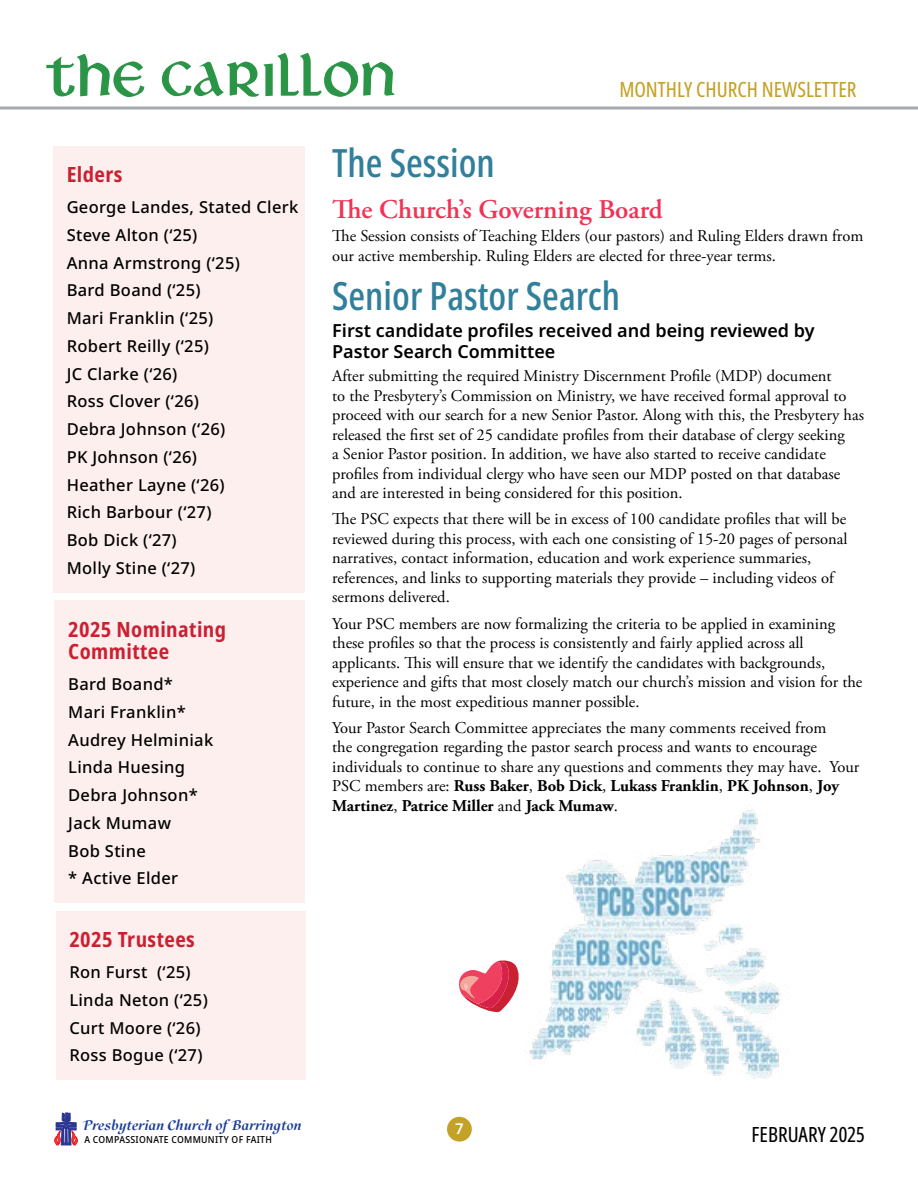
<style>
.page{position:relative;width:918px;height:1188px;background:#fff}
.page>*{position:absolute;margin:0;border:0;box-sizing:border-box;transform-origin:0 0}
.t1{font:50.55px "Libra MN";color:#2a9546}
.t2{font:500 extra-condensed 39px "Noto Sans";color:#31809b}
.t3{font:600 27px "Adobe Garamond Pro";color:#f13356}
.t4{font:700 condensed 21px/22.5px "Noto Sans";letter-spacing:.02em;color:#ca2032}
.t5{font:extra-condensed 21px "Noto Sans";color:#c4a127}
.t6{font:extra-condensed 21px "Noto Sans";color:#000}
.t7{font:600 18px/21px "Noto Sans";color:#000}
.t8{font:16.5px/19.5px "Adobe Garamond Pro";color:#000}
.t9{font:500 16.5px/27.8px "Noto Sans";letter-spacing:.02em;color:#000}
.t10{font:italic 700 15.15px "Scrivano";color:#1c3e94}
.t11{font:600 14.85px "Noto Sans";color:#fff}
.t12{font:500 semi-condensed 9.6px "Noto Sans";letter-spacing:.03em;color:#000}
.s1{font-weight:700}
</style>
<div class="page">
<svg style="left:55px;top:1113px;width:23px;height:32px"></svg>
<div style="left:447px;top:1117px;width:25px;height:25px;background:#c4a127;border-radius:50%"></div>
<svg style="left:0;top:106px;width:918px;height:4px;background:#bcbec0"></svg>
<div style="left:53px;top:146px;width:252px;height:56px;background:#fcefed"></div>
<div style="left:53px;top:182px;width:252px;height:50px;background:#fcefed"></div>
<div style="left:53px;top:210px;width:252px;height:49px;background:#fcefed"></div>
<div style="left:53px;top:238px;width:252px;height:49px;background:#fcefed"></div>
<div style="left:53px;top:265px;width:252px;height:50px;background:#fcefed"></div>
<div style="left:53px;top:293px;width:252px;height:50px;background:#fcefed"></div>
<div style="left:53px;top:321px;width:252px;height:49px;background:#fcefed"></div>
<div style="left:53px;top:349px;width:252px;height:49px;background:#fcefed"></div>
<div style="left:53px;top:376px;width:252px;height:50px;background:#fcefed"></div>
<div style="left:53px;top:404px;width:252px;height:50px;background:#fcefed"></div>
<div style="left:53px;top:432px;width:252px;height:49px;background:#fcefed"></div>
<div style="left:53px;top:460px;width:252px;height:49px;background:#fcefed"></div>
<div style="left:53px;top:487px;width:252px;height:50px;background:#fcefed"></div>
<div style="left:53px;top:515px;width:252px;height:50px;background:#fcefed"></div>
<div style="left:53px;top:543px;width:252px;height:49px;background:#fcefed"></div>
<div style="left:55px;top:601px;width:250px;height:78px;background:#fcefed"></div>
<div style="left:55px;top:659px;width:250px;height:50px;background:#fcefed"></div>
<div style="left:55px;top:687px;width:250px;height:49px;background:#fcefed"></div>
<div style="left:55px;top:715px;width:250px;height:49px;background:#fcefed"></div>
<div style="left:55px;top:742px;width:250px;height:50px;background:#fcefed"></div>
<div style="left:55px;top:770px;width:250px;height:50px;background:#fcefed"></div>
<div style="left:55px;top:798px;width:250px;height:49px;background:#fcefed"></div>
<div style="left:55px;top:826px;width:250px;height:49px;background:#fcefed"></div>
<div style="left:55px;top:853px;width:250px;height:50px;background:#fcefed"></div>
<div style="left:56px;top:911px;width:249px;height:56px;background:#fcefed"></div>
<div style="left:56px;top:947px;width:249px;height:50px;background:#fcefed"></div>
<div style="left:56px;top:975px;width:249px;height:49px;background:#fcefed"></div>
<div style="left:56px;top:1003px;width:249px;height:49px;background:#fcefed"></div>
<div style="left:56px;top:1030px;width:249px;height:50px;background:#fcefed"></div>
<img style="left:529px;top:810px;width:252px;height:269px">
<svg style="left:459px;top:960px;width:60px;height:53px"></svg>
<h1 class="t1" style="left:45px;top:44px;width:353px">The Carillon</h1>
<p class="t5" style="left:619px;top:75px;width:239px">MONTHLY CHURCH NEWSLETTER</p>
<p class="t4" style="left:67px;top:164px;width:57px">Elders</p>
<p class="t9" style="left:67px;top:194px;width:233px">George Landes, Stated Clerk<br>Steve Alton (‘25)<br>Anna Armstrong (‘25)<br>Bard Boand (‘25)<br>Mari Franklin (‘25)<br>Robert Reilly (‘25)<br>JC Clarke (‘26)<br>Ross Clover (‘26)<br>Debra Johnson (‘26)<br>PK Johnson (‘26)<br>Heather Layne (‘26)<br>Rich Barbour (‘27)<br>Bob Dick (‘27)<br>Molly Stine (‘27)</p>
<p class="t4" style="left:68px;top:618px;width:160px">2025 Nominating<br>Committee</p>
<p class="t9" style="left:68px;top:671px;width:147px">Bard Boand*<br>Mari Franklin*<br>Audrey Helminiak<br>Linda Huesing<br>Debra Johnson*<br>Jack Mumaw<br>Bob Stine<br>* Active Elder</p>
<p class="t4" style="left:69px;top:929px;width:127px">2025 Trustees</p>
<p class="t9" style="left:69px;top:959px;width:140px">Ron Furst (‘25)<br>Linda Neton (‘25)<br>Curt Moore (‘26)<br>Ross Bogue (‘27)</p>
<p class="t10" style="left:83px;top:1116px;width:220px">Presbyterian Church of Barrington</p>
<p class="t12" style="left:84px;top:1133px;width:189px">A COMPASSIONATE COMMUNITY OF FAITH</p>
<h2 class="t2" style="left:332px;top:136px;width:164px">The Session</h2>
<h3 class="t3" style="left:332px;top:193px;width:332px">The Church’s Governing Board</h3>
<p class="t8" style="left:332px;top:227px;width:533px">The Session consists of Teaching Elders (our pastors) and Ruling Elders drawn from our active membership. Ruling Elders are elected for three-year terms.</p>
<h2 class="t2" style="left:332px;top:268px;width:289px">Senior Pastor Search</h2>
<p class="t7" style="left:332px;top:321px;width:484px">First candidate profiles received and being reviewed by<br>Pastor Search Committee</p>
<p class="t8" style="left:332px;top:367px;width:533px">After submitting the required Ministry Discernment Profile (MDP) document<br>to the Presbytery’s Commission on Ministry, we have received formal approval to proceed with our search for a new Senior Pastor. Along with this, the Presbytery has released the first set of 25 candidate profiles from their database of clergy seeking<br>a Senior Pastor position. In addition, we have also started to receive candidate profiles from individual clergy who have seen our MDP posted on that database and are interested in being considered for this position.</p>
<p class="t8" style="left:332px;top:510px;width:517px">The PSC expects that there will be in excess of 100 candidate profiles that will be reviewed during this process, with each one consisting of 15-20 pages of personal narratives, contact information, education and work experience summaries, references, and links to supporting materials they provide – including videos of sermons delivered.</p>
<p class="t8" style="left:332px;top:614px;width:532px">Your PSC members are now formalizing the criteria to be applied in examining these profiles so that the process is consistently and fairly applied across all applicants. This will ensure that we identify the candidates with backgrounds, experience and gifts that most closely match our church’s mission and vision for the future, in the most expeditious manner possible.</p>
<p class="t8" style="left:332px;top:719px;width:529px">Your Pastor Search Committee appreciates the many comments received from<br>the congregation regarding the pastor search process and wants to encourage individuals to continue to share any questions and comments they may have. Your PSC members are: <span class="s1">Russ Baker</span>, <span class="s1">Bob Dick</span>, <span class="s1">Lukass Franklin</span>, <span class="s1">PK Johnson</span>, <span class="s1">Joy Martinez</span>, <span class="s1">Patrice Miller</span> and <span class="s1">Jack Mumaw</span>.</p>
<p class="t11" style="left:455px;top:1118px;width:10px">7</p>
<p class="t6" style="left:752px;top:1120px;width:115px">FEBRUARY 2025</p>
</div>
